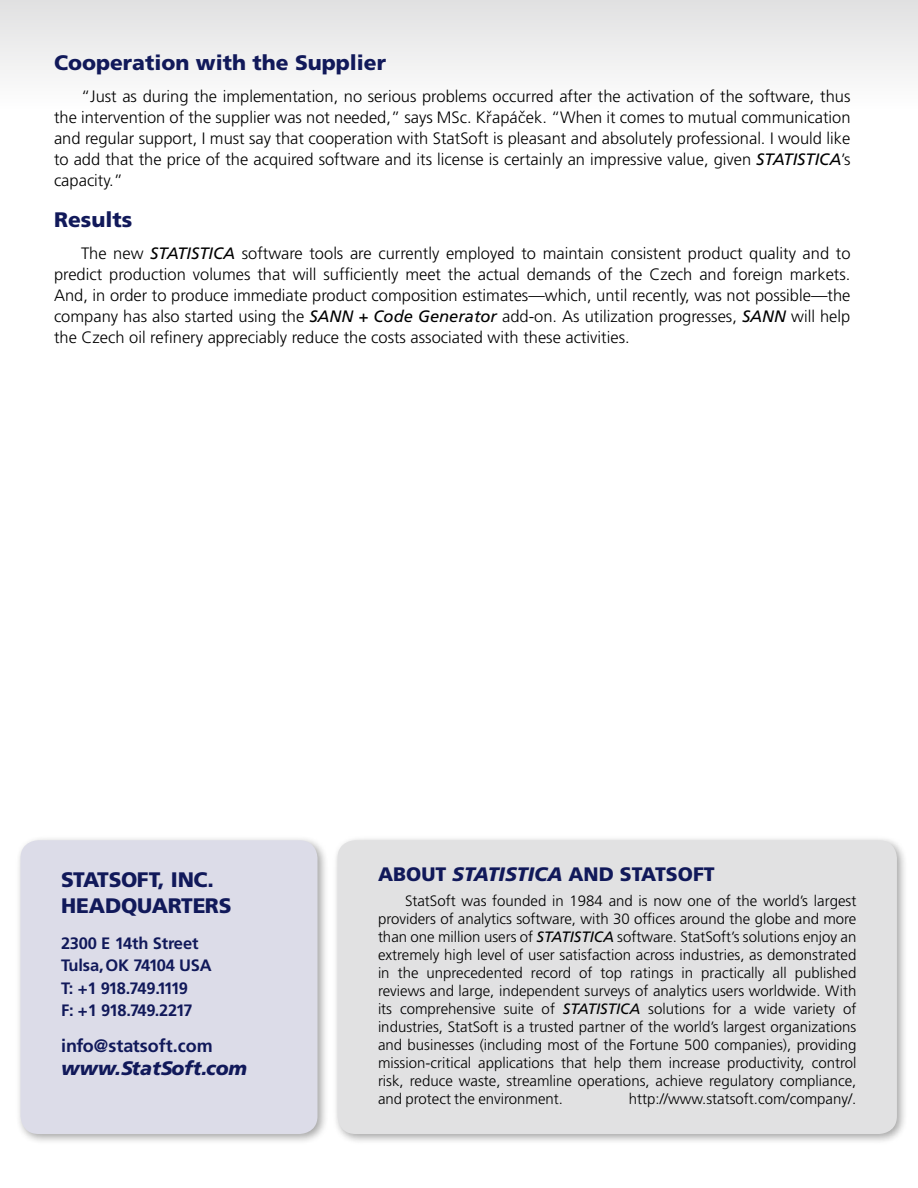
<style>
.page{position:relative;width:918px;height:1188px;background:#fff}
.page>*{position:absolute;margin:0;border:0;box-sizing:border-box;transform-origin:0 0}
.t1{font:900 21px/25.5px "Frutiger LT Std";color:#11195a}
.t2{font:900 19.5px "Frutiger LT Std";color:#11195a}
.t3{font:italic 900 19.5px "Frutiger LT Std";letter-spacing:-.005em;color:#11195a}
.t4{font:700 18px "Frutiger LT Std";color:#11195a}
.t5{font:300 16.5px/21px "Frutiger LT Std";color:#000;text-align:justify}
.t6{font:700 16.5px/22.5px "Frutiger LT Std";letter-spacing:-.02em;color:#11195a}
.t7{font:300 15px/18px "Frutiger LT Std";color:#000;text-align:justify}
.s1{font-family:"Calibri";font-size:18px}
.s2{font-weight:400;font-style:italic}
.s3{font-style:italic}
</style>
<div class="page">
<svg style="left:0;top:0;width:918px;height:74px;fill:#eaeaeb"></svg>
<div style="left:16px;top:835px;width:313px;height:311px;background:#000;opacity:.35"></div>
<div style="left:21px;top:840px;width:297px;height:294px;background:#dcdce8;border-radius:18px"></div>
<div style="left:332px;top:835px;width:577px;height:311px;background:#000;opacity:.35"></div>
<div style="left:338px;top:840px;width:559px;height:294px;background:#e1e1e2;border-radius:18px"></div>
<p class="t1" style="left:54px;top:50px;width:334px">COOPERATION WITH THE SUPPLIER</p>
<p class="t5" style="left:54px;top:86px;width:798px;text-indent:27px">“Just as during the implementation, no serious problems occurred after the activation of the software, thus the intervention of the supplier was not needed,” says MSc. K<span class="s1">ř</span>apá<span class="s1">č</span>ek. “When it comes to mutual communication and regular support, I must say that cooperation with StatSoft is pleasant and absolutely professional. I would like to add that the price of the acquired software and its license is certainly an impressive value, given <span class="s2">STATISTICA</span>’s capacity.”</p>
<p class="t1" style="left:54px;top:207px;width:80px">RESULTS</p>
<p class="t5" style="left:54px;top:243px;width:798px;text-indent:27px">The new <span class="s2">STATISTICA</span> software tools are currently employed to maintain consistent product quality and to predict production volumes that will sufficiently meet the actual demands of the Czech and foreign markets.<br>And, in order to produce immediate product composition estimates—which, until recently, was not possible—the company has also started using the <span class="s2">SANN + Code Generator</span> add-on. As utilization progresses, <span class="s2">SANN</span> will help the Czech oil refinery appreciably reduce the costs associated with these activities.</p>
<p class="t1" style="left:61px;top:867px;width:154px">STATSOFT, INC .<br>HEADQUARTERS</p>
<p class="t6" style="left:61px;top:932px;width:152px">2300 E 14th Street<br>Tulsa, OK 74104 USA<br>T: +1 918.749.1119<br>F: +1 918.749.2217</p>
<p class="t4" style="left:61px;top:1036px;width:153px">info@statsoft.com</p>
<p class="t3" style="left:61px;top:1057px;width:187px">www.StatSoft.com</p>
<p class="t2" style="left:378px;top:863px;width:338px">ABOUT <span class="s3">STATISTICA</span> AN D STATSOFT</p>
<p class="t7" style="left:378px;top:892px;width:480px;text-indent:27px">StatSoft was founded in 1984 and is now one of the world’s largest providers of analytics software, with 30 offices around the globe and more than one million users of <span class="s2">STATISTICA</span> software. StatSoft’s solutions enjoy an extremely high level of user satisfaction across industries, as demonstrated in the unprecedented record of top ratings in practically all published reviews and large, independent surveys of analytics users worldwide. With its comprehensive suite of <span class="s2">STATISTICA</span> solutions for a wide variety of industries, StatSoft is a trusted partner of the world’s largest organizations and businesses (including most of the Fortune 500 companies), providing mission-critical applications that help them increase productivity, control risk, reduce waste, streamline operations, achieve regulatory compliance, and protect the environment.</p>
<p class="t7" style="left:629px;top:1090px;width:229px">http://www.statsoft.com/company/.</p>
</div>
